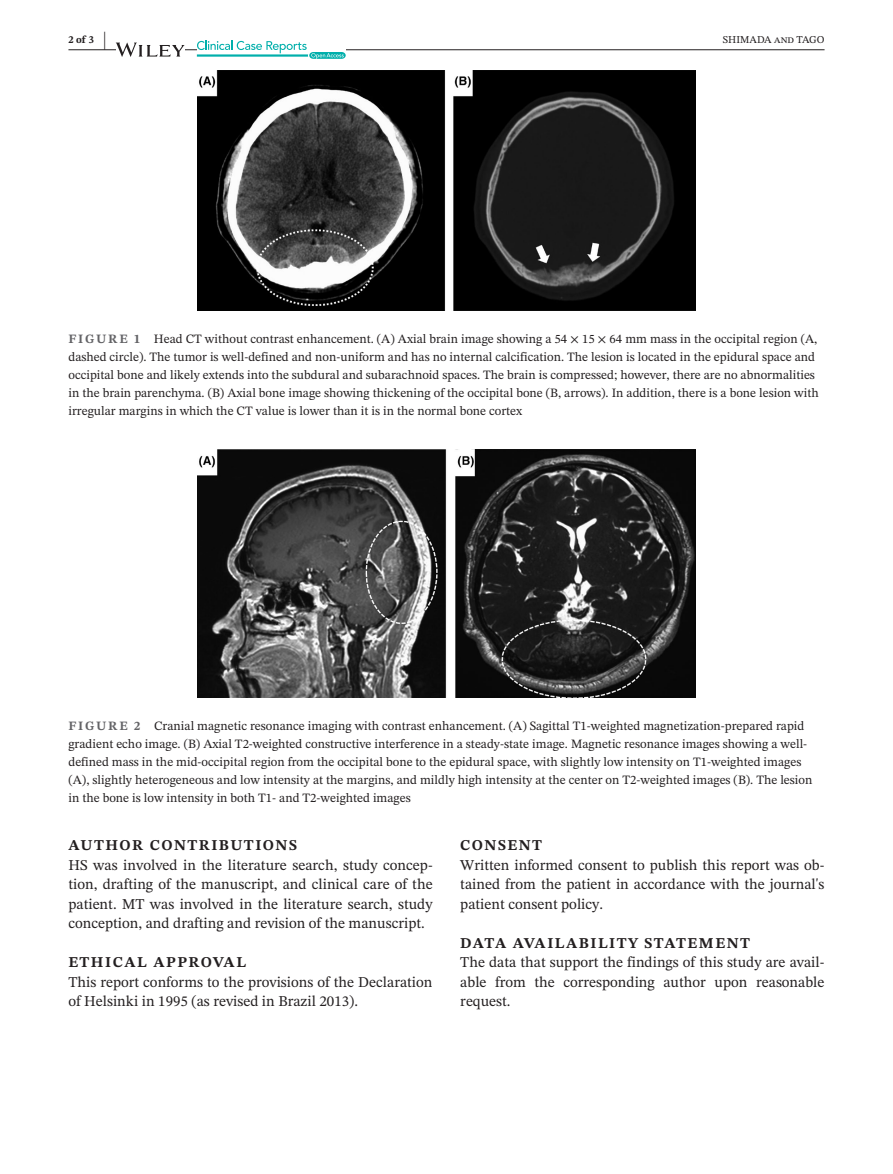
<style>
.page{position:relative;width:893px;height:1174px;background:#fff}
.page>*{position:absolute;margin:0;border:0;box-sizing:border-box;transform-origin:0 0}
.t1{font:15px/19.5px "STIX Two Text";color:#231f20;text-align:justify}
.t2{font:700 15px "STIX Two Text";letter-spacing:.1em;color:#231f20}
.t3{font:12.75px/18px "STIX Two Text";color:#231f20}
.t4{font:10.5px "STIX Two Text";color:#231f20}
.t5{font:700 10.5px "STIX Two Text";color:#231f20}
.s1{font-size:21px}
.s2{font-weight:700;color:#636366}
</style>
<div class="page">
<hr style="left:68px;top:49px;width:756px;height:1px;background:#231f20">
<svg style="left:116px;top:43px;width:69px;height:14px"></svg>
<svg style="left:197px;top:41px;width:149px;height:18px"></svg>
<img style="left:198px;top:70px;width:497px;height:241px">
<img style="left:198px;top:450px;width:497px;height:247px">
<p class="t5" style="left:68px;top:32px;width:39px">2 of 3 <span class="s1">|</span></p>
<p class="t4" style="left:723px;top:32px;width:103px">SHIMADA and TAGO</p>
<p class="t3" style="left:68px;top:330px;width:752px"><span class="s2">FIGURE 1</span> Head CT without contrast enhancement. (A) Axial brain image showing a 54 × 15 × 64 mm mass in the occipital region (A, dashed circle). The tumor is well-defined and non-uniform and has no internal calcification. The lesion is located in the epidural space and occipital bone and likely extends into the subdural and subarachnoid spaces. The brain is compressed; however, there are no abnormalities in the brain parenchyma. (B) Axial bone image showing thickening of the occipital bone (B, arrows). In addition, there is a bone lesion with irregular margins in which the CT value is lower than it is in the normal bone cortex</p>
<p class="t3" style="left:68px;top:716px;width:745px"><span class="s2">FIGURE 2</span> Cranial magnetic resonance imaging with contrast enhancement. (A) Sagittal T1-weighted magnetization-prepared rapid gradient echo image. (B) Axial T2-weighted constructive interference in a steady-state image. Magnetic resonance images showing a well&shy;defined mass in the mid-occipital region from the occipital bone to the epidural space, with slightly low intensity on T1-weighted images (A), slightly heterogeneous and low intensity at the margins, and mildly high intensity at the center on T2-weighted images (B). The lesion in the bone is low intensity in both T1- and T2-weighted images</p>
<p class="t2" style="left:68px;top:834px;width:230px">AUTHOR CONTRIBUTIONS</p>
<p class="t1" style="left:68px;top:855px;width:366px">HS was involved in the literature search, study concep&shy;tion, drafting of the manuscript, and clinical care of the patient. MT was involved in the literature search, study conception, and drafting and revision of the manuscript.</p>
<p class="t2" style="left:68px;top:951px;width:179px">ETHICAL APPROVAL</p>
<p class="t1" style="left:68px;top:972px;width:366px">This report conforms to the provisions of the Declaration of Helsinki in 1995 (as revised in Brazil 2013).</p>
<p class="t2" style="left:460px;top:834px;width:83px">CONSENT</p>
<p class="t1" style="left:460px;top:855px;width:366px">Written informed consent to publish this report was ob&shy;tained from the patient in accordance with the journal's patient consent policy.</p>
<p class="t2" style="left:460px;top:932px;width:291px">DATA AVAILABILITY STATEMENT</p>
<p class="t1" style="left:460px;top:952px;width:366px">The data that support the findings of this study are avail&shy;able from the corresponding author upon reasonable request.</p>
</div>
